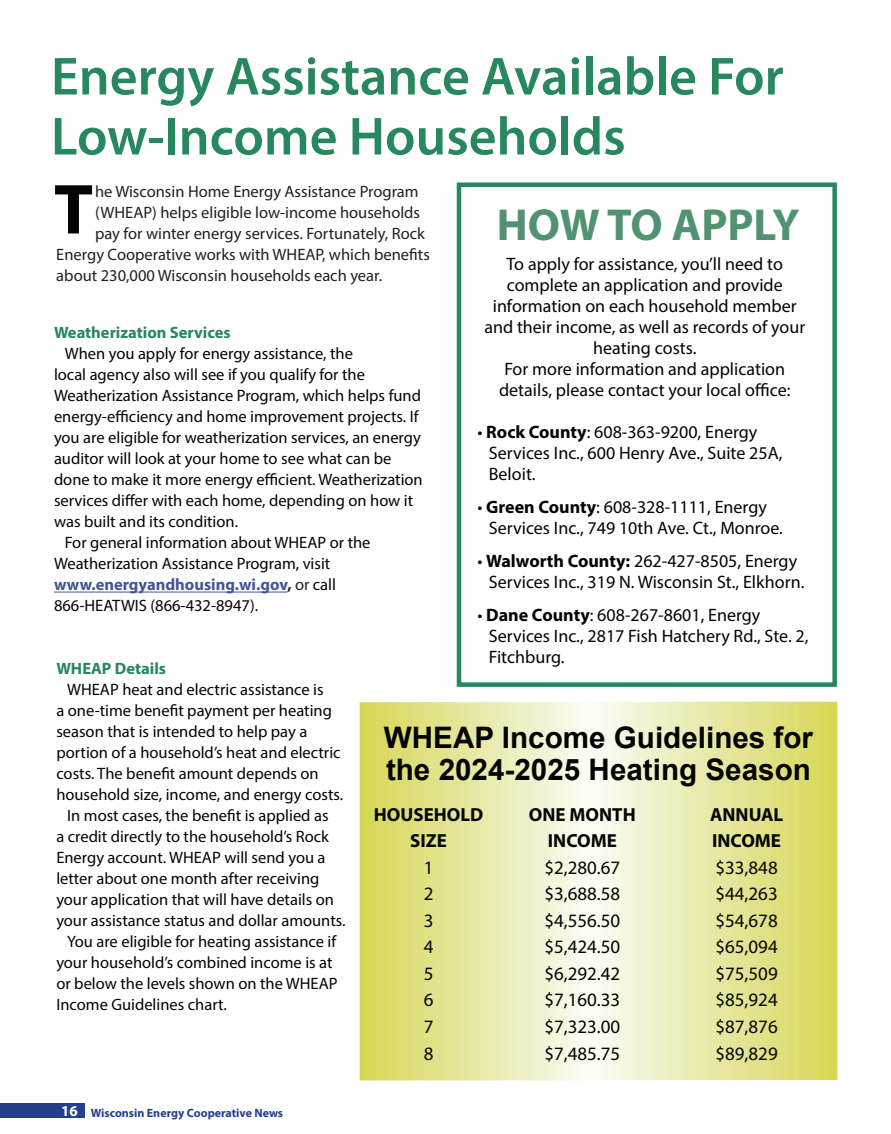
<style>
.page{position:relative;width:891px;height:1134px;background:#fff}
.page>*{position:absolute;margin:0;border:0;box-sizing:border-box;transform-origin:0 0}
.t1{font:700 71.55px "Myriad Pro";color:#040503}
.t2{font:600 54px/60px "Myriad Pro";color:#27875f}
.t3{font:700 45px "Myriad Pro";color:#519270}
.t4{font:700 29.7px/32.4px "Arial";color:#040503}
.t5{font:18.9px/26.5px "Myriad Pro";color:#040503;text-align:justify}
.t6{font:700 18.9px/26.5px "Myriad Pro";color:#040503;text-align:center}
.t7{font:18px/21px "Myriad Pro";color:#040503}
.t8{font:16.5px "Myriad Pro";color:#040503}
.t9{font:16.5px "Myriad Pro";color:#231f20}
.t10{font:700 16.5px "Myriad Pro";color:#27875f}
.t11{font:700 16.5px "Myriad Pro";color:#43549a}
.t12{font:700 12px "Myriad Pro";color:#253f8e}
.s1{font-weight:700}
.s2{color:#242524}
.s3{font-weight:400;color:#242524}
.s4{font-weight:400;color:#040503}
.s5{font-size:15px;color:#fff}
</style>
<div class="page">
<svg style="left:599px;top:702px;width:238px;height:378px;background:#e7e8a3"></svg>
<div style="left:0;top:1104px;width:84px;height:14px;background:#253f8e"></div>
<svg style="left:360px;top:702px;width:222px;height:378px;background:#e7e7a1"></svg>
<hr style="left:54px;top:592px;width:233px;height:1px;background:#43549a">
<div style="left:457px;top:182px;width:380px;height:505px;border:4px solid #27875f"></div>
<h2 class="t2" style="left:51px;top:45px;width:734px">Energy Assistance Available For<br>Low-Income Households</h2>
<p class="t9" style="left:95px;top:181px;width:325px">he Wisconsin Home Energy Assistance Program</p>
<p class="t9" style="left:95px;top:202px;width:327px">(WHEAP) helps eligible low-income households</p>
<p class="t9" style="left:95px;top:223px;width:331px">pay for winter energy services. Fortunately, Rock</p>
<p class="t9" style="left:56px;top:244px;width:375px">Energy Cooperative works with WHEAP, which benefits</p>
<p class="t9" style="left:56px;top:265px;width:327px">about 230,000 Wisconsin households each year.</p>
<h1 class="t1" style="left:54px;top:163px;width:41px">T</h1>
<h3 class="t3" style="left:497px;top:195px;width:304px">HOW TO APPLY</h3>
<p class="t7" style="left:484px;top:253px;width:322px;text-align:center">To apply for assistance, you’ll need to complete an application and provide information on each household member and their income, as well as records of your heating costs.<br>For more information and application details, please contact your local office:</p>
<p class="t7" style="left:489px;top:421px;width:295px;text-indent:-11px">• <span class="s1">Rock County</span>: 608-363-9200, Energy<br>Services Inc., 600 Henry Ave., Suite 25A,<br>Beloit.</p>
<p class="t7" style="left:489px;top:496px;width:296px;text-indent:-11px">• <span class="s1">Green County</span>: 608-328-1111, Energy<br>Services Inc., 749 10th Ave. Ct., Monroe.</p>
<p class="t7" style="left:489px;top:550px;width:317px;text-indent:-11px">• <span class="s1">Walworth County:</span> 262-427-8505, Energy<br>Services Inc., 319 N. Wisconsin St., Elkhorn.</p>
<p class="t7" style="left:489px;top:604px;width:321px;text-indent:-11px">• <span class="s1">Dane County</span>: 608-267-8601, Energy<br>Services Inc., 2817 Fish Hatchery Rd., Ste. 2,<br>Fitchburg.</p>
<p class="t10" style="left:54px;top:322px;width:178px">Weatherization Services</p>
<p class="t8" style="left:65px;top:344px;width:290px">When you apply for energy assistance, the</p>
<p class="t8" style="left:54px;top:365px;width:313px">local agency also will see if you qualify for the</p>
<p class="t8" style="left:54px;top:386px;width:369px">Weatherization Assistance Program, which helps fund</p>
<p class="t8" style="left:54px;top:407px;width:366px">energy-efficiency and home improvement projects. If</p>
<p class="t8" style="left:54px;top:428px;width:368px">you are eligible for weatherization services, an energy</p>
<p class="t8" style="left:54px;top:449px;width:339px">auditor will look at your home to see what can be</p>
<p class="t8" style="left:54px;top:470px;width:370px">done to make it more energy efficient. Weatherization</p>
<p class="t8" style="left:54px;top:491px;width:361px">services differ with each home, depending on how it</p>
<p class="t8" style="left:54px;top:512px;width:186px">was built and its condition.</p>
<p class="t8" style="left:65px;top:533px;width:307px">For general information about WHEAP or the</p>
<p class="t8" style="left:54px;top:554px;width:278px">Weatherization Assistance Program, visit</p>
<p class="t11" style="left:54px;top:574px;width:283px">www.energyandhousing.wi.gov<span class="s2">,</span> <span class="s3">or</span> <span class="s4">call</span></p>
<p class="t8" style="left:54px;top:596px;width:206px">866-HEATWIS (866-432-8947).</p>
<p class="t10" style="left:56px;top:658px;width:111px">WHEAP Details</p>
<p class="t8" style="left:67px;top:679px;width:258px">WHEAP heat and electric assistance is</p>
<p class="t8" style="left:56px;top:700px;width:277px">a one-time benefit payment per heating</p>
<p class="t8" style="left:56px;top:721px;width:253px">season that is intended to help pay a</p>
<p class="t8" style="left:56px;top:742px;width:286px">portion of a household’s heat and electric</p>
<p class="t8" style="left:56px;top:763px;width:264px">costs. The benefit amount depends on</p>
<p class="t8" style="left:56px;top:784px;width:288px">household size, income, and energy costs.</p>
<p class="t8" style="left:67px;top:805px;width:263px">In most cases, the benefit is applied as</p>
<p class="t8" style="left:56px;top:827px;width:274px">a credit directly to the household’s Rock</p>
<p class="t8" style="left:56px;top:848px;width:271px">Energy account. WHEAP will send you a</p>
<p class="t8" style="left:56px;top:869px;width:265px">letter about one month after receiving</p>
<p class="t8" style="left:56px;top:890px;width:279px">your application that will have details on</p>
<p class="t8" style="left:56px;top:911px;width:291px">your assistance status and dollar amounts.</p>
<p class="t8" style="left:67px;top:932px;width:271px">You are eligible for heating assistance if</p>
<p class="t8" style="left:56px;top:953px;width:278px">your household’s combined income is at</p>
<p class="t8" style="left:56px;top:974px;width:283px">or below the levels shown on the WHEAP</p>
<p class="t8" style="left:56px;top:995px;width:172px">Income Guidelines chart.</p>
<h3 class="t4" style="left:384px;top:722px;width:431px">WHEAP Income Guidelines for the 2024-2025 Heating Season</h3>
<p class="t6" style="left:374px;top:800px;width:111px">HOUSEHOLD<br>SIZE</p>
<p class="t5" style="left:424px;top:854px;width:11px">1<br>2<br>3<br>4<br>5<br>6<br>7<br>8</p>
<p class="t6" style="left:529px;top:800px;width:108px">ONE MONTH<br>INCOME</p>
<p class="t5" style="left:544px;top:854px;width:77px">$2,280.67 $3,688.58 $4,556.50 $5,424.50 $6,292.42 $7,160.33 $7,323.00 $7,485.75</p>
<p class="t6" style="left:710px;top:800px;width:75px;text-align:left">ANNUAL<br>INCOME</p>
<p class="t5" style="left:715px;top:854px;width:64px">$33,848 $44,263 $54,678 $65,094 $75,509 $85,924 $87,876 $89,829</p>
<p class="t12" style="left:61px;top:1106px;width:223px"><span class="s5">16</span> Wisconsin Energy Cooperative News</p>
</div>
